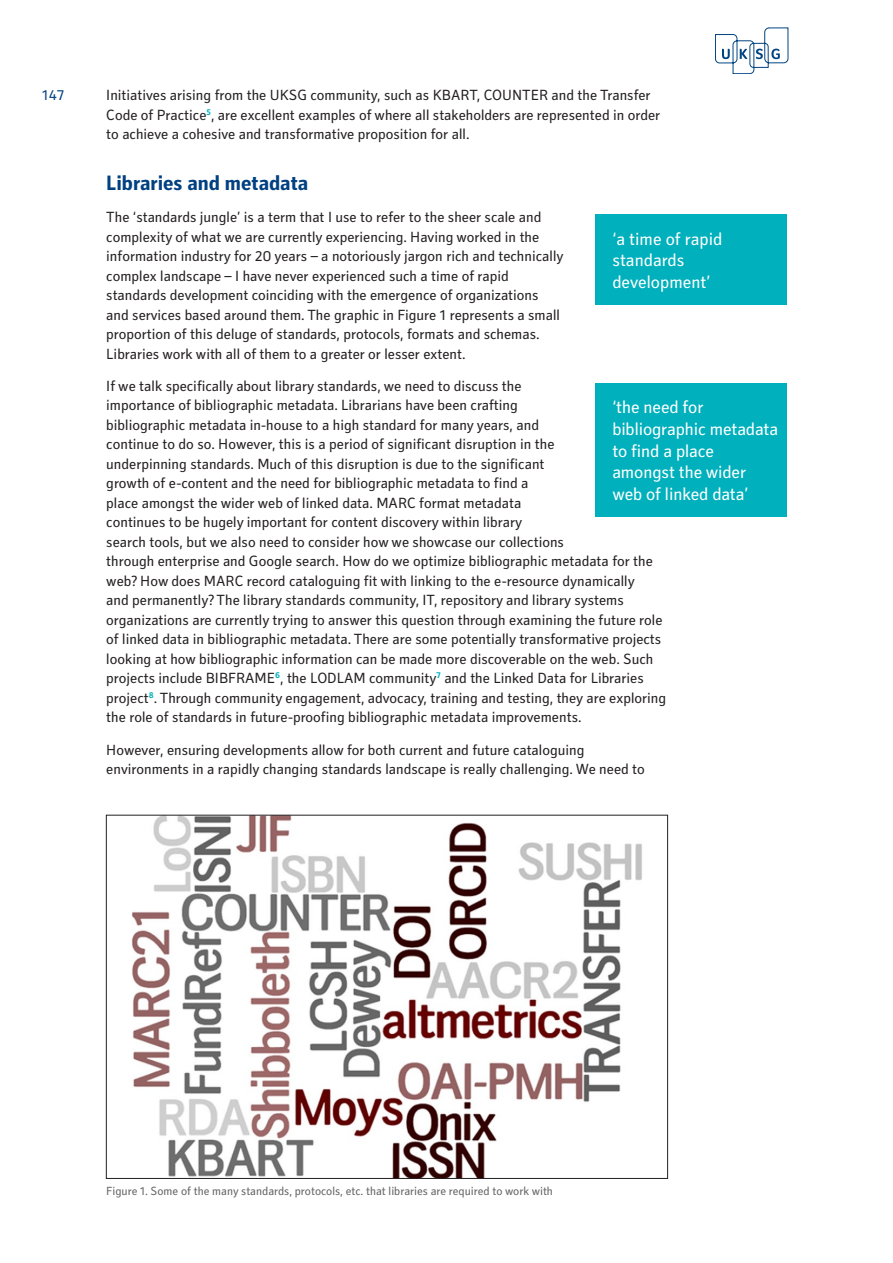
<style>
.page{position:relative;width:893px;height:1263px;background:#fff}
.page>*{position:absolute;margin:0;border:0;box-sizing:border-box;transform-origin:0 0}
.A-Style_Heading{font:700 21px "Secca Std";color:#014081}
.Stand_out_quote{font:18px/21.6px "Secca Std";letter-spacing:-.005em;color:#fff}
.Body{font:15px/19.5px "Secca Std";color:#231f20}
.Body-2{font:15px "Secca Std";color:#014081}
.t1{font:12px "Secca Std";color:#636366}
</style>
<div class="page">
<svg style="left:715px;top:28px;width:73px;height:46px"></svg>
<div style="left:595px;top:215px;width:192px;height:90px;background:#00b0bc"></div>
<div style="left:595px;top:384px;width:192px;height:133px;background:#00b0bc"></div>
<img style="left:131px;top:817px;width:511px;height:360px">
<p class="Body-2" style="left:42px;top:87px;width:24px">147</p>
<p class="Body" style="left:106px;top:86px;width:555px">Initiatives arising from the UKSG community, such as KBART, COUNTER and the Transfer<br>Code of Practice<sup>5</sup>, are excellent examples of where all stakeholders are represented in order to achieve a cohesive and transformative proposition for all.</p>
<p class="A-Style_Heading" style="left:106px;top:171px;width:203px">Libraries and metadata</p>
<p class="Body" style="left:106px;top:208px;width:459px">The ‘standards jungle’ is a term that I use to refer to the sheer scale and complexity of what we are currently experiencing. Having worked in the information industry for 20 years – a notoriously jargon rich and technically complex landscape – I have never experienced such a time of rapid standards development coinciding with the emergence of organizations and services based around them. The graphic in Figure 1 represents a small proportion of this deluge of standards, protocols, formats and schemas.<br>Libraries work with all of them to a greater or lesser extent.</p>
<p class="Body" style="left:106px;top:377px;width:561px">If we talk specifically about library standards, we need to discuss the<br>importance of bibliographic metadata. Librarians have been crafting<br>bibliographic metadata in-house to a high standard for many years, and<br>continue to do so. However, this is a period of significant disruption in the<br>underpinning standards. Much of this disruption is due to the significant<br>growth of e-content and the need for bibliographic metadata to find a<br>place amongst the wider web of linked data. MARC format metadata<br>continues to be hugely important for content discovery within library<br>search tools, but we also need to consider how we showcase our collections<br>through enterprise and Google search. How do we optimize bibliographic metadata for the web? How does MARC record cataloguing fit with linking to the e-resource dynamically<br>and permanently? The library standards community, IT, repository and library systems organizations are currently trying to answer this question through examining the future role of linked data in bibliographic metadata. There are some potentially transformative projects looking at how bibliographic information can be made more discoverable on the web. Such projects include BIBFRAME<sup>6</sup>, the LODLAM community<sup>7</sup> and the Linked Data for Libraries project<sup>8</sup>. Through community engagement, advocacy, training and testing, they are exploring the role of standards in future-proofing bibliographic metadata improvements.</p>
<p class="Body" style="left:106px;top:740px;width:540px">However, ensuring developments allow for both current and future cataloguing environments in a rapidly changing standards landscape is really challenging. We need to</p>
<p class="Stand_out_quote" style="left:612px;top:228px;width:111px">‘a time of rapid standards development’</p>
<p class="Stand_out_quote" style="left:612px;top:397px;width:167px">‘the need for bibliographic metadata to find a place amongst the wider web of linked data’</p>
<p class="t1" style="left:106px;top:1184px;width:448px">Figure 1. Some of the many standards, protocols, etc. that libraries are required to work with</p>
</div>
